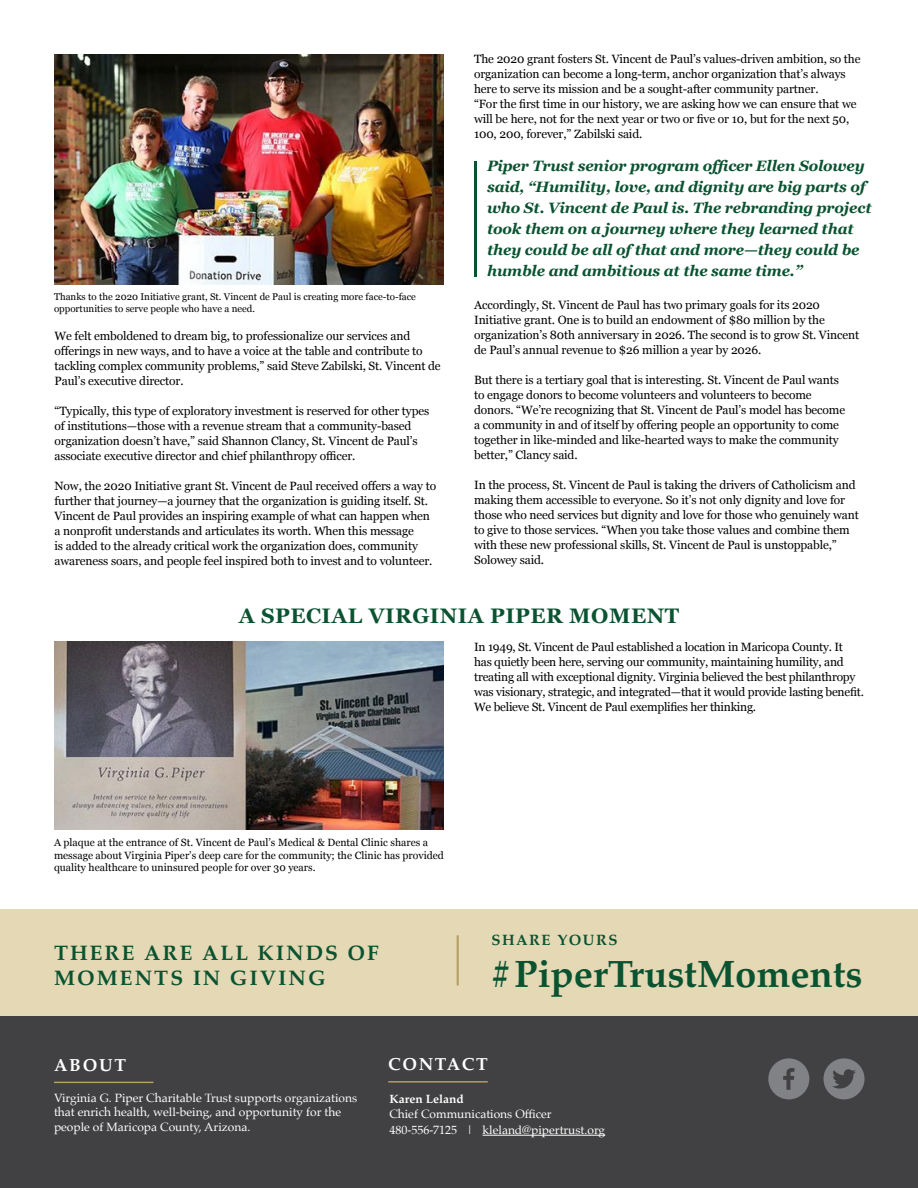
<style>
.page{position:relative;width:918px;height:1188px;background:#fff}
.page>*{position:absolute;margin:0;border:0;box-sizing:border-box;transform-origin:0 0}
.t1{font:700 38.25px "Palatino";color:#0a5331}
.t2{font:700 21px/25.2px "Palatino";letter-spacing:.1em;color:#0a5331}
.t3{font:700 21px "Georgia";letter-spacing:.025em;color:#0a5331}
.t4{font:700 17.4px "Palatino";letter-spacing:.095em;color:#fff}
.t5{font:italic 700 15px/21px "Georgia";letter-spacing:-.01em;color:#0a5331}
.t6{font:700 15px "Palatino";letter-spacing:.1em;color:#0a5331}
.t7{font:12px/15px "Georgia";letter-spacing:-.01em;color:#000}
.t8{font:12px/14.4px "Palatino";color:#fff}
.t9{font:700 12px "Palatino";color:#fff}
.t10{font:10.5px/12.6px "Georgia";color:#000}
.t11{font:9.75px/11.7px "Georgia";color:#000}
</style>
<div class="page">
<div style="left:0;top:1014px;width:918px;height:174px;background:#414042"></div>
<div style="left:0;top:909px;width:918px;height:106px;background:#e5d9b5"></div>
<hr style="left:457px;top:935px;width:2px;height:51px;background:#b5a065">
<hr style="left:388px;top:1081px;width:100px;height:2px;background:#b5a065">
<hr style="left:54px;top:1082px;width:100px;height:1px;background:#b5a065">
<hr style="left:483px;top:1135px;width:122px;height:1px;background:#fff">
<img style="left:55px;top:642px;width:389px;height:188px">
<div style="left:823px;top:1058px;width:42px;height:41px;background:#818286;border-radius:50%"></div>
<div style="left:768px;top:1058px;width:41px;height:41px;background:#818286;border-radius:50%"></div>
<svg style="left:832px;top:1069px;width:24px;height:20px"></svg>
<svg style="left:783px;top:1068px;width:11px;height:22px"></svg>
<img style="left:55px;top:54px;width:389px;height:231px">
<hr style="left:474px;top:161px;width:2px;height:115px;background:#0a5331">
<p class="t7" style="left:474px;top:51px;width:388px">The 2020 grant fosters St. Vincent de Paul’s values-driven ambition, so the organization can become a long-term, anchor organization that’s always here to serve its mission and be a sought-after community partner.<br>“For the first time in our history, we are asking how we can ensure that we will be here, not for the next year or two or five or 10, but for the next 50, 100, 200, forever,” Zabilski said.</p>
<p class="t11" style="left:54px;top:290px;width:363px">Thanks to the 2020 Initiative grant, St. Vincent de Paul is creating more face-to-face opportunities to serve people who have a need.</p>
<p class="t7" style="left:55px;top:327px;width:388px">We felt emboldened to dream big, to professionalize our services and offerings in new ways, and to have a voice at the table and contribute to tackling complex community problems,” said Steve Zabilski, St. Vincent de Paul’s executive director.</p>
<p class="t7" style="left:55px;top:402px;width:376px">“Typically, this type of exploratory investment is reserved for other types of institutions—those with a revenue stream that a community-based organization doesn’t have,” said Shannon Clancy, St. Vincent de Paul’s associate executive director and chief philanthropy officer.</p>
<p class="t7" style="left:55px;top:477px;width:383px">Now, the 2020 Initiative grant St. Vincent de Paul received offers a way to further that journey—a journey that the organization is guiding itself. St.<br>Vincent de Paul provides an inspiring example of what can happen when a nonprofit understands and articulates its worth. When this message<br>is added to the already critical work the organization does, community awareness soars, and people feel inspired both to invest and to volunteer.</p>
<p class="t5" style="left:487px;top:155px;width:386px">Piper Trust senior program officer Ellen Solowey said, “Humility, love, and dignity are big parts of who St. Vincent de Paul is. The rebranding project took them on a journey where they learned that they could be all of that and more—they could be humble and ambitious at the same time.”</p>
<p class="t7" style="left:474px;top:297px;width:387px">Accordingly, St. Vincent de Paul has two primary goals for its 2020<br>Initiative grant. One is to build an endowment of $80 million by the organization’s 80th anniversary in 2026. The second is to grow St. Vincent de Paul’s annual revenue to $26 million a year by 2026.</p>
<p class="t7" style="left:474px;top:372px;width:373px">But there is a tertiary goal that is interesting. St. Vincent de Paul wants to engage donors to become volunteers and volunteers to become donors. “We’re recognizing that St. Vincent de Paul’s model has become a community in and of itself by offering people an opportunity to come together in like-minded and like-hearted ways to make the community better,” Clancy said.</p>
<p class="t7" style="left:474px;top:477px;width:386px">In the process, St. Vincent de Paul is taking the drivers of Catholicism and making them accessible to everyone. So it’s not only dignity and love for those who need services but dignity and love for those who genuinely want to give to those services. “When you take those values and combine them with these new professional skills, St. Vincent de Paul is unstoppable,” Solowey said.</p>
<h2 class="t3" style="left:239px;top:600px;width:442px">A SPECIAL VIRGINIA PIPER MOMENT</h2>
<p class="t7" style="left:474px;top:638px;width:391px">In 1949, St. Vincent de Paul established a location in Maricopa County. It<br>has quietly been here, serving our community, maintaining humility, and treating all with exceptional dignity. Virginia believed the best philanthropy was visionary, strategic, and integrated—that it would provide lasting benefit.<br>We believe St. Vincent de Paul exemplifies her thinking.</p>
<p class="t10" style="left:54px;top:836px;width:391px">A plaque at the entrance of St. Vincent de Paul’s Medical &amp; Dental Clinic shares a message about Virginia Piper’s deep care for the community; the Clinic has provided quality healthcare to uninsured people for over 30 years.</p>
<h2 class="t2" style="left:54px;top:940px;width:326px">THERE ARE ALL KINDS OF<br>MOMENTS IN GIVING</h2>
<p class="t6" style="left:491px;top:928px;width:128px">SHARE YOURS</p>
<h1 class="t1" style="left:491px;top:941px;width:373px">#PiperTrustMoments</h1>
<h3 class="t4" style="left:54px;top:1050px;width:73px">ABOUT</h3>
<h3 class="t4" style="left:388px;top:1050px;width:101px">CONTACT</h3>
<p class="t8" style="left:54px;top:1091px;width:305px">Virginia G. Piper Charitable Trust supports organizations that enrich health, well-being, and opportunity for the people of Maricopa County, Arizona.</p>
<p class="t9" style="left:389px;top:1088px;width:76px">Karen Leland</p>
<p class="t8" style="left:389px;top:1106px;width:217px;line-height:15.8px">Chief Communications Officer<br>480-556-7125 | kleland@pipertrust.org</p>
</div>
